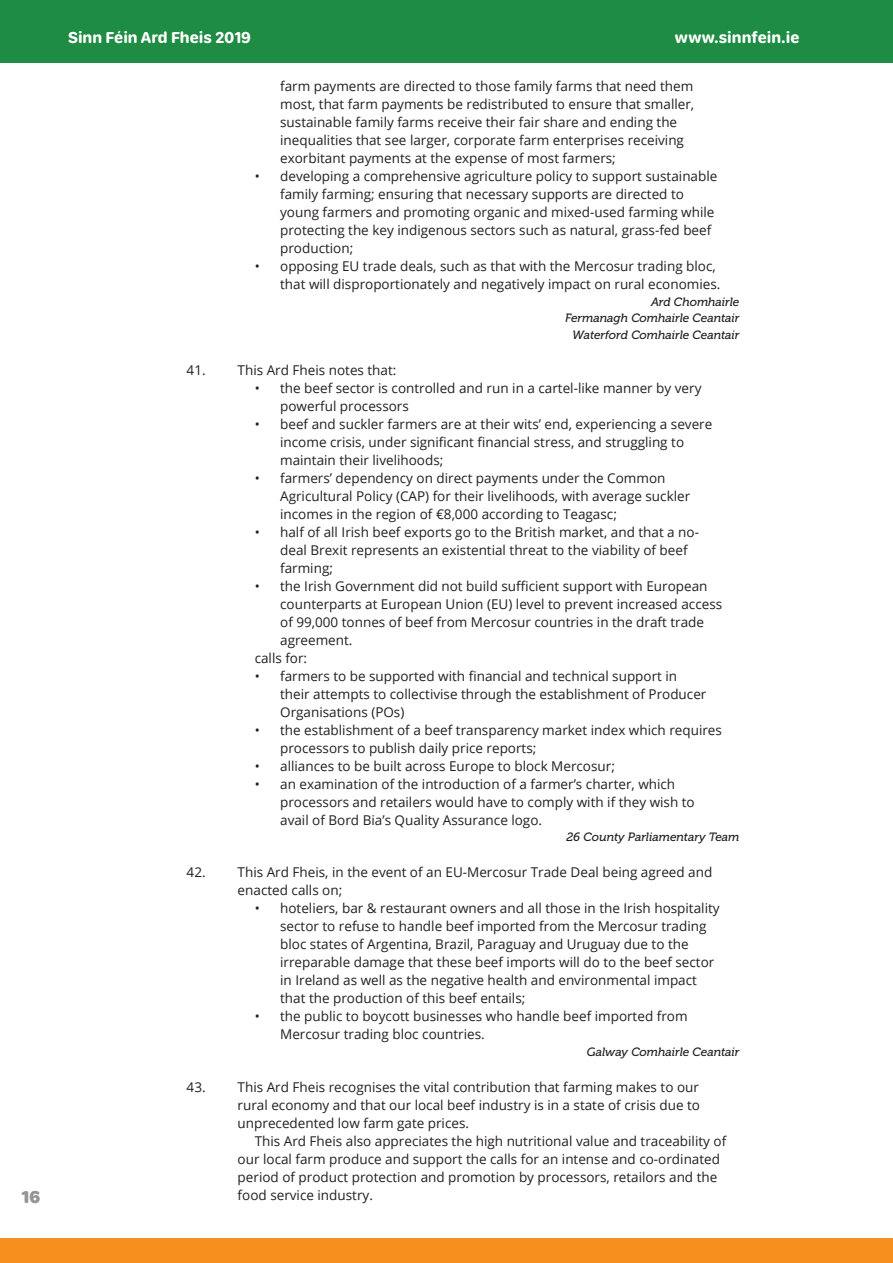
<style>
.page{position:relative;width:893px;height:1263px;background:#fff}
.page>*{position:absolute;margin:0;border:0;box-sizing:border-box;transform-origin:0 0}
.t1{font:900 18px "SF Compact Rounded";color:#939598}
.t2{font:700 16.5px "SF Compact Rounded";color:#fff}
.Bullet_point{font:13.5px/18px "Open Sans";color:#231f20}
.indent{font:13.5px/18px "Open Sans";color:#231f20}
.cumann{font:italic 12px "Museo 500";color:#231f20}
</style>
<div class="page">
<div style="left:0;top:0;width:893px;height:63px;background:#1e8c43"></div>
<div style="left:0;top:1238px;width:893px;height:25px;background:#f68f1e"></div>
<h1 class="t1" style="left:22px;top:1186px;width:20px">16</h1>
<p class="t2" style="left:68px;top:28px;width:184px">Sinn Féin Ard Fheis 2019</p>
<p class="t2" style="left:675px;top:28px;width:126px">www.sinnfein.ie</p>
<p class="Bullet_point" style="left:280px;top:77px;width:416px">farm payments are directed to those family farms that need them most, that farm payments be redistributed to ensure that smaller, sustainable family farms receive their fair share and ending the inequalities that see larger, corporate farm enterprises receiving exorbitant payments at the expense of most farmers;</p>
<p class="Bullet_point" style="left:280px;top:167px;width:439px;text-indent:-26px">• developing a comprehensive agriculture policy to support sustainable family farming; ensuring that necessary supports are directed to young farmers and promoting organic and mixed-used farming while protecting the key indigenous sectors such as natural, grass-fed beef production;</p>
<p class="Bullet_point" style="left:280px;top:257px;width:442px;text-indent:-26px">• opposing EU trade deals, such as that with the Mercosur trading bloc, that will disproportionately and negatively impact on rural economies.</p>
<p class="cumann" style="left:651px;top:295px;width:90px">Ard Chomhairle</p>
<p class="cumann" style="left:565px;top:311px;width:176px">Fermanagh Comhairle Ceantair</p>
<p class="cumann" style="left:573px;top:328px;width:168px">Waterford Comhairle Ceantair</p>
<p class="Bullet_point" style="left:187px;top:360px;width:211px">41. This Ard Fheis notes that:</p>
<p class="Bullet_point" style="left:280px;top:378px;width:423px;text-indent:-26px">• the beef sector is controlled and run in a cartel-like manner by very powerful processors</p>
<p class="Bullet_point" style="left:280px;top:414px;width:434px;text-indent:-26px">• beef and suckler farmers are at their wits’ end, experiencing a severe income crisis, under significant financial stress, and struggling to maintain their livelihoods;</p>
<p class="Bullet_point" style="left:280px;top:468px;width:412px;text-indent:-26px">• farmers’ dependency on direct payments under the Common<br>Agricultural Policy (CAP) for their livelihoods, with average suckler incomes in the region of €8,000 according to Teagasc;</p>
<p class="Bullet_point" style="left:280px;top:522px;width:420px;text-indent:-26px">• half of all Irish beef exports go to the British market, and that a no&shy;deal Brexit represents an existential threat to the viability of beef farming;</p>
<p class="Bullet_point" style="left:280px;top:576px;width:443px;text-indent:-26px">• the Irish Government did not build sufficient support with European counterparts at European Union (EU) level to prevent increased access of 99,000 tonnes of beef from Mercosur countries in the draft trade agreement.</p>
<p class="indent" style="left:255px;top:648px;width:54px">calls for:</p>
<p class="Bullet_point" style="left:280px;top:666px;width:428px;text-indent:-26px">• farmers to be supported with financial and technical support in their attempts to collectivise through the establishment of Producer<br>Organisations (POs)</p>
<p class="Bullet_point" style="left:280px;top:720px;width:443px;text-indent:-26px">• the establishment of a beef transparency market index which requires processors to publish daily price reports;</p>
<p class="Bullet_point" style="left:255px;top:756px;width:362px">• alliances to be built across Europe to block Mercosur;</p>
<p class="Bullet_point" style="left:280px;top:774px;width:416px;text-indent:-26px">• an examination of the introduction of a farmer’s charter, which processors and retailers would have to comply with if they wish to avail of Bord Bia’s Quality Assurance logo.</p>
<p class="cumann" style="left:566px;top:830px;width:175px">26 County Parliamentary Team</p>
<p class="Bullet_point" style="left:238px;top:863px;width:476px;text-indent:-51px">42. This Ard Fheis, in the event of an EU-Mercosur Trade Deal being agreed and enacted calls on;</p>
<p class="Bullet_point" style="left:280px;top:899px;width:441px;text-indent:-26px">• hoteliers, bar &amp; restaurant owners and all those in the Irish hospitality sector to refuse to handle beef imported from the Mercosur trading bloc states of Argentina, Brazil, Paraguay and Uruguay due to the irreparable damage that these beef imports will do to the beef sector in Ireland as well as the negative health and environmental impact that the production of this beef entails;</p>
<p class="Bullet_point" style="left:280px;top:1007px;width:409px;text-indent:-26px">• the public to boycott businesses who handle beef imported from<br>Mercosur trading bloc countries.</p>
<p class="cumann" style="left:587px;top:1045px;width:154px">Galway Comhairle Ceantair</p>
<p class="Bullet_point" style="left:238px;top:1077px;width:464px;text-align:justify;text-indent:-51px">43. This Ard Fheis recognises the vital contribution that farming makes to our rural economy and that our local beef industry is in a state of crisis due to unprecedented low farm gate prices.</p>
<p class="indent" style="left:238px;top:1131px;width:490px;text-indent:17px">This Ard Fheis also appreciates the high nutritional value and traceability of our local farm produce and support the calls for an intense and co-ordinated period of product protection and promotion by processors, retailors and the food service industry.</p>
</div>
